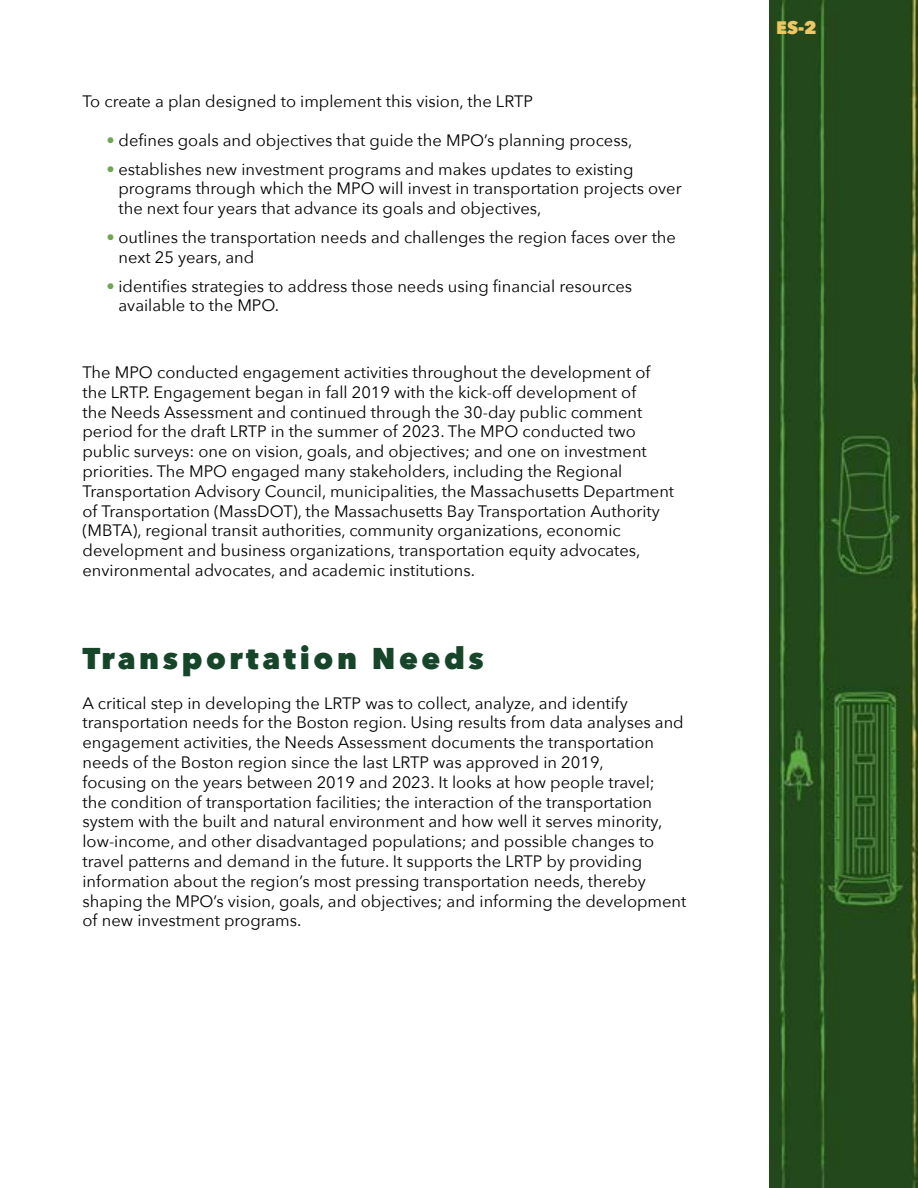
<style>
.page{position:relative;width:918px;height:1188px;background:#fff}
.page>*{position:absolute;margin:0;border:0;box-sizing:border-box;transform-origin:0 0}
.Heading_1{font:800 30px "Avenir Next";letter-spacing:.12em;color:#17452a}
.t1{font:800 18px "Avenir Next";color:#eec663}
.t2{font:16.5px/19.8px "Avenir Next";color:#000}
.s1{color:#70a652}
</style>
<div class="page">
<img style="left:770px;top:0;width:147px;height:1188px">
<hr style="left:917px;top:0;width:1px;height:1188px;background:#3a614a">
<p class="t2" style="left:82px;top:90px;width:452px">To create a plan designed to implement this vision, the LRTP</p>
<p class="t2" style="left:106px;top:129px;width:527px"><span class="s1">•</span> defines goals and objectives that guide the MPO’s planning process,</p>
<p class="t2" style="left:118px;top:158px;width:565px;text-indent:-12px"><span class="s1">•</span> establishes new investment programs and makes updates to existing programs through which the MPO will invest in transportation projects over the next four years that advance its goals and objectives,</p>
<p class="t2" style="left:118px;top:227px;width:559px;text-indent:-12px"><span class="s1">•</span> outlines the transportation needs and challenges the region faces over the next 25 years, and</p>
<p class="t2" style="left:118px;top:275px;width:515px;text-indent:-12px"><span class="s1">•</span> identifies strategies to address those needs using financial resources available to the MPO.</p>
<p class="t2" style="left:82px;top:362px;width:593px">The MPO conducted engagement activities throughout the development of the LRTP. Engagement began in fall 2019 with the kick-off development of<br>the Needs Assessment and continued through the 30-day public comment period for the draft LRTP in the summer of 2023. The MPO conducted two public surveys: one on vision, goals, and objectives; and one on investment priorities. The MPO engaged many stakeholders, including the Regional Transportation Advisory Council, municipalities, the Massachusetts Department of Transportation (MassDOT), the Massachusetts Bay Transportation Authority (MBTA), regional transit authorities, community organizations, economic development and business organizations, transportation equity advocates, environmental advocates, and academic institutions.</p>
<p class="Heading_1" style="left:82px;top:640px;width:403px">Transportation Needs</p>
<p class="t2" style="left:82px;top:692px;width:605px">A critical step in developing the LRTP was to collect, analyze, and identify transportation needs for the Boston region. Using results from data analyses and engagement activities, the Needs Assessment documents the transportation needs of the Boston region since the last LRTP was approved in 2019,<br>focusing on the years between 2019 and 2023. It looks at how people travel;<br>the condition of transportation facilities; the interaction of the transportation system with the built and natural environment and how well it serves minority, low-income, and other disadvantaged populations; and possible changes to travel patterns and demand in the future. It supports the LRTP by providing information about the region’s most pressing transportation needs, thereby shaping the MPO’s vision, goals, and objectives; and informing the development of new investment programs.</p>
<p class="t1" style="left:776px;top:17px;width:42px">ES-2</p>
</div>
